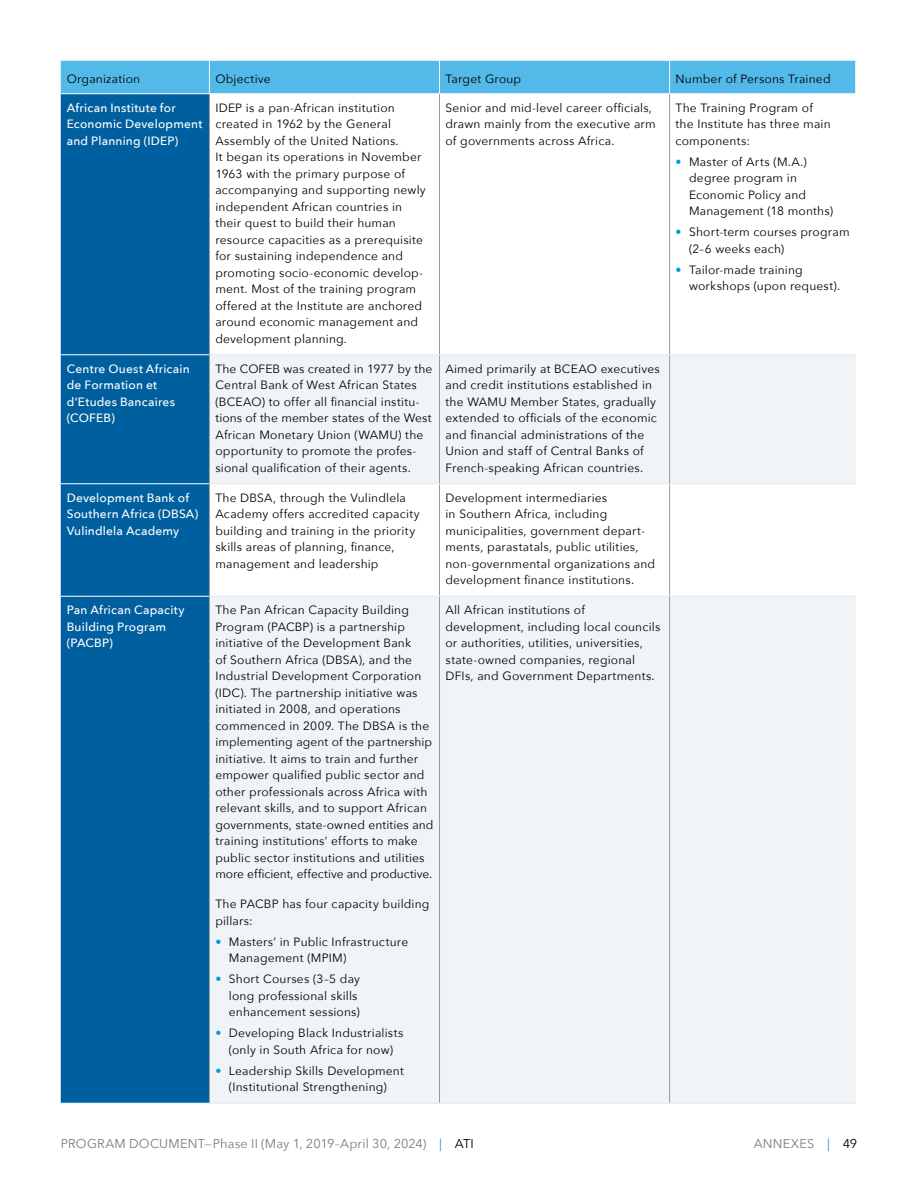
<style>
.page{position:relative;width:918px;height:1188px;background:#fff}
.page>*{position:absolute;margin:0;border:0;box-sizing:border-box;transform-origin:0 0}
.t1{font:12.75px "Avenir Next";letter-spacing:.015em;color:#727d84}
.t2{font:12px/16.5px "Avenir Next";letter-spacing:.015em;color:#000}
.t3{font:500 12px/16.5px "Avenir Next";letter-spacing:.015em;color:#fff}
.s1{color:#009ada}
.s2{color:#000}
</style>
<div class="page">
<div style="left:61px;top:61px;width:794px;height:32px;background:#52b9e9"></div>
<div style="left:61px;top:94px;width:148px;height:1009px;background:#005f9e"></div>
<svg style="left:210px;top:355px;width:646px;height:748px;fill:#f1f4f6"></svg>
<hr style="left:209px;top:61px;width:1px;height:32px;background:#fff">
<hr style="left:439px;top:61px;width:1px;height:32px;background:#fff">
<hr style="left:669px;top:61px;width:1px;height:32px;background:#fff">
<hr style="left:61px;top:354px;width:148px;height:1px;background:#fff">
<hr style="left:61px;top:483px;width:148px;height:1px;background:#fff">
<hr style="left:61px;top:596px;width:148px;height:1px;background:#fff">
<hr style="left:209px;top:94px;width:1px;height:261px;background:#949ca1">
<hr style="left:439px;top:94px;width:1px;height:260px;background:#949ca1">
<hr style="left:669px;top:94px;width:1px;height:260px;background:#949ca1">
<hr style="left:209px;top:355px;width:1px;height:129px;background:#949ca1">
<hr style="left:439px;top:355px;width:1px;height:128px;background:#949ca1">
<hr style="left:669px;top:355px;width:1px;height:128px;background:#949ca1">
<hr style="left:209px;top:484px;width:1px;height:112px;background:#949ca1">
<hr style="left:439px;top:484px;width:1px;height:112px;background:#949ca1">
<hr style="left:669px;top:484px;width:1px;height:112px;background:#949ca1">
<hr style="left:209px;top:596px;width:1px;height:507px;background:#949ca1">
<hr style="left:439px;top:597px;width:1px;height:506px;background:#949ca1">
<hr style="left:669px;top:597px;width:1px;height:506px;background:#949ca1">
<hr style="left:210px;top:354px;width:230px;height:1px;background:#e6e7e8">
<hr style="left:440px;top:354px;width:230px;height:1px;background:#e6e7e8">
<hr style="left:670px;top:354px;width:186px;height:1px;background:#e6e7e8">
<hr style="left:210px;top:483px;width:230px;height:1px;background:#e6e7e8">
<hr style="left:440px;top:483px;width:230px;height:1px;background:#e6e7e8">
<hr style="left:670px;top:483px;width:186px;height:1px;background:#e6e7e8">
<hr style="left:210px;top:596px;width:230px;height:1px;background:#e6e7e8">
<hr style="left:440px;top:596px;width:230px;height:1px;background:#e6e7e8">
<hr style="left:670px;top:596px;width:186px;height:1px;background:#e6e7e8">
<hr style="left:209px;top:1103px;width:231px;height:1px;background:#e6e7e8">
<hr style="left:440px;top:1103px;width:230px;height:1px;background:#e6e7e8">
<hr style="left:670px;top:1103px;width:186px;height:1px;background:#e6e7e8">
<p class="t2" style="left:67px;top:70px;width:75px">Organization</p>
<p class="t2" style="left:215px;top:70px;width:57px">Objective</p>
<p class="t2" style="left:446px;top:70px;width:77px">Target Group</p>
<p class="t2" style="left:676px;top:70px;width:157px">Number of Persons Trained</p>
<p class="t3" style="left:67px;top:99px;width:137px">African Institute for<br>Economic Development and Planning (IDEP)</p>
<p class="t2" style="left:215px;top:99px;width:212px">IDEP is a pan-African institution created in 1962 by the General Assembly of the United Nations.<br>It began its operations in November 1963 with the primary purpose of accompanying and supporting newly independent African countries in their quest to build their human resource capacities as a prerequisite for sustaining independence and promoting socio-economic develop&shy;ment. Most of the training program offered at the Institute are anchored around economic management and development planning.</p>
<p class="t2" style="left:446px;top:99px;width:212px">Senior and mid-level career officials, drawn mainly from the executive arm of governments across Africa.</p>
<p class="t2" style="left:676px;top:99px;width:157px">The Training Program of the Institute has three main components:</p>
<p class="t2" style="left:689px;top:153px;width:145px;text-indent:-14px"><span class="s1">•</span> Master of Arts (M.A.) degree program in<br>Economic Policy and<br>Management (18 months)</p>
<p class="t2" style="left:689px;top:223px;width:162px;text-indent:-14px"><span class="s1">•</span> Short-term courses program (2–6 weeks each)</p>
<p class="t2" style="left:689px;top:261px;width:153px;text-indent:-14px"><span class="s1">•</span> Tailor-made training workshops (upon request).</p>
<p class="t3" style="left:67px;top:360px;width:125px">Centre Ouest Africain de Formation et d’Etudes Bancaires (COFEB)</p>
<p class="t2" style="left:215px;top:360px;width:218px">The COFEB was created in 1977 by the Central Bank of West African States (BCEAO) to offer all financial institu&shy;tions of the member states of the West African Monetary Union (WAMU) the opportunity to promote the profes&shy;sional qualification of their agents.</p>
<p class="t2" style="left:446px;top:360px;width:216px">Aimed primarily at BCEAO executives and credit institutions established in the WAMU Member States, gradually extended to officials of the economic and financial administrations of the Union and staff of Central Banks of French-speaking African countries.</p>
<p class="t3" style="left:67px;top:489px;width:133px">Development Bank of<br>Southern Africa (DBSA)<br>Vulindlela Academy</p>
<p class="t2" style="left:215px;top:489px;width:206px">The DBSA, through the Vulindlela Academy offers accredited capacity building and training in the priority skills areas of planning, finance, management and leadership</p>
<p class="t2" style="left:446px;top:489px;width:211px">Development intermediaries<br>in Southern Africa, including municipalities, government depart&shy;ments, parastatals, public utilities, non-governmental organizations and development finance institutions.</p>
<p class="t3" style="left:67px;top:601px;width:119px">Pan African Capacity<br>Building Program (PACBP)</p>
<p class="t2" style="left:215px;top:601px;width:220px">The Pan African Capacity Building Program (PACBP) is a partnership initiative of the Development Bank<br>of Southern Africa (DBSA), and the Industrial Development Corporation (IDC). The partnership initiative was initiated in 2008, and operations commenced in 2009. The DBSA is the implementing agent of the partnership initiative. It aims to train and further empower qualified public sector and other professionals across Africa with relevant skills, and to support African governments, state-owned entities and training institutions’ efforts to make public sector institutions and utilities more efficient, effective and productive.</p>
<p class="t2" style="left:215px;top:895px;width:216px">The PACBP has four capacity building pillars:</p>
<p class="t2" style="left:229px;top:933px;width:181px;text-indent:-14px"><span class="s1">•</span> Masters’ in Public Infrastructure<br>Management (MPIM)</p>
<p class="t2" style="left:229px;top:970px;width:133px;text-indent:-14px"><span class="s1">•</span> Short Courses (3–5 day long professional skills enhancement sessions)</p>
<p class="t2" style="left:215px;top:1024px;width:190px;text-align:center"><span class="s1">•</span> Developing Black Industrialists (only in South Africa for now)</p>
<p class="t2" style="left:215px;top:1062px;width:190px;text-align:center"><span class="s1">•</span> Leadership Skills Development (Institutional Strengthening)</p>
<p class="t2" style="left:446px;top:601px;width:216px">All African institutions of development, including local councils or authorities, utilities, universities, state-owned companies, regional DFIs, and Government Departments.</p>
<p class="t1" style="left:61px;top:1133px;width:415px">PROGRAM DOCUMENT—Phase II (May 1, 2019–April 30, 2024) <span class="s1">|</span> <span class="s2">ATI</span></p>
<p class="t1" style="left:754px;top:1133px;width:105px">ANNEXES <span class="s1">|</span> <span class="s2">49</span></p>
</div>
